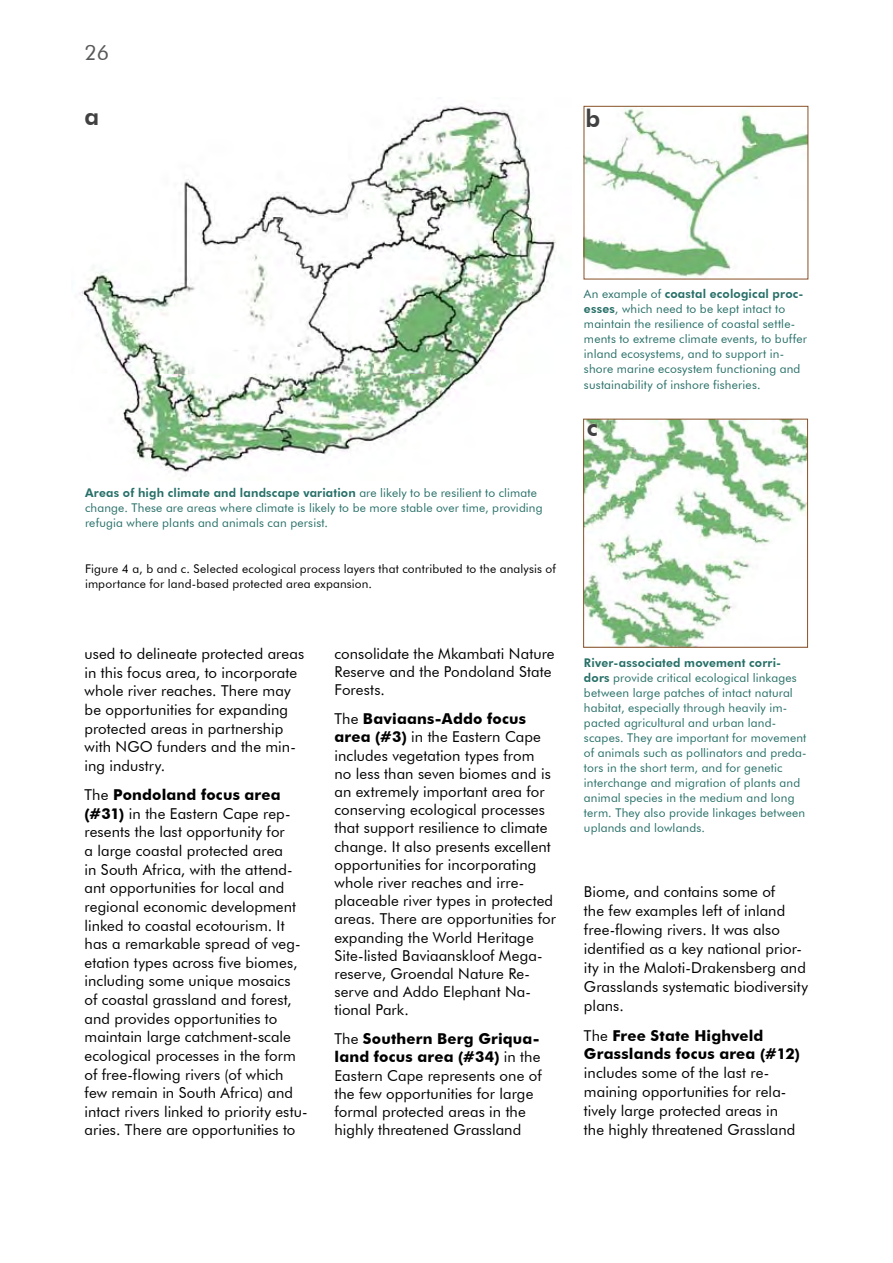
<style>
.page{position:relative;width:893px;height:1263px;background:#fff}
.page>*{position:absolute;margin:0;border:0;box-sizing:border-box;transform-origin:0 0}
.t1{font:800 24px "Futura BT";color:#414142}
.t2{font:21px "Futura BT";color:#58595b}
.t3{font:15px/18.6px "Futura BT";letter-spacing:.005em;color:#000}
.t4{font:700 15px/18.9px "Futura BT";letter-spacing:.01em;color:#000}
.t5{font:12px/15px "Futura BT";letter-spacing:.015em;color:#276f68}
.t6{font:12px/15px "Futura BT";letter-spacing:.015em;color:#000}
.s1{font-weight:800}
.s2{font-weight:700}
.s3{font-weight:400}
</style>
<div class="page">
<img style="left:585px;top:421px;width:221px;height:225px">
<div style="left:583px;top:419px;width:225px;height:229px;border:1px solid #885128"></div>
<img style="left:79px;top:106px;width:477px;height:374px">
<img style="left:586px;top:108px;width:220px;height:169px">
<div style="left:584px;top:106px;width:224px;height:173px;border:1px solid #885128"></div>
<h2 class="t2" style="left:84px;top:39px;width:26px">26</h2>
<h1 class="t1" style="left:85px;top:101px;width:16px">a</h1>
<h1 class="t1" style="left:585px;top:104px;width:16px">b</h1>
<p class="t5" style="left:584px;top:287px;width:225px">An example of <span class="s1">coastal ecological proc&shy;esses</span>, which need to be kept intact to maintain the resilience of coastal settle&shy;ments to extreme climate events, to buffer inland ecosystems, and to support in&shy;shore marine ecosystem functioning and sustainability of inshore fisheries.</p>
<p class="t5" style="left:85px;top:485px;width:459px"><span class="s1">Areas of high climate and landscape variation</span> are likely to be resilient to climate change. These are areas where climate is likely to be more stable over time, providing refugia where plants and animals can persist.</p>
<p class="t6" style="left:85px;top:561px;width:472px">Figure 4 a, b and c. Selected ecological process layers that contributed to the analysis of importance for land-based protected area expansion.</p>
<p class="t3" style="left:85px;top:644px;width:221px">used to delineate protected areas in this focus area, to incorporate whole river reaches. There may be opportunities for expanding protected areas in partnership with NGO funders and the min&shy;ing industry.</p>
<p class="t3" style="left:85px;top:785px;width:224px">The <span class="s2">Pondoland focus area (#31)</span> in the Eastern Cape rep&shy;resents the last opportunity for<br>a large coastal protected area<br>in South Africa, with the attend&shy;ant opportunities for local and regional economic development linked to coastal ecotourism. It has a remarkable spread of veg&shy;etation types across five biomes, including some unique mosaics<br>of coastal grassland and forest, and provides opportunities to maintain large catchment-scale ecological processes in the form of free-flowing rivers (of which few remain in South Africa) and intact rivers linked to priority estu&shy;aries. There are opportunities to</p>
<p class="t3" style="left:334px;top:644px;width:222px;line-height:18.1px">consolidate the Mkambati Nature<br>Reserve and the Pondoland State<br>Forests.</p>
<p class="t3" style="left:334px;top:710px;width:223px;line-height:18.1px">The <span class="s2">Baviaans-Addo focus area (#3)</span> in the Eastern Cape includes vegetation types from<br>no less than seven biomes and is an extremely important area for conserving ecological processes that support resilience to climate change. It also presents excellent opportunities for incorporating whole river reaches and irre&shy;placeable river types in protected areas. There are opportunities for expanding the World Heritage<br>Site-listed Baviaanskloof Mega&shy;reserve, Groendal Nature Re&shy;serve and Addo Elephant Na&shy;tional Park.</p>
<p class="t3" style="left:334px;top:1030px;width:209px;line-height:18.1px">The <span class="s2">Southern Berg Griqua&shy;land focus area (#34)</span> in the<br>Eastern Cape represents one of the few opportunities for large formal protected areas in the highly threatened Grassland</p>
<h1 class="t1" style="left:587px;top:413px;width:12px">c</h1>
<p class="t5" style="left:584px;top:655px;width:224px"><span class="s1">River-associated movement corri&shy;dors</span> provide critical ecological linkages between large patches of intact natural habitat, especially through heavily im&shy;pacted agricultural and urban land&shy;scapes. They are important for movement of animals such as pollinators and preda&shy;tors in the short term, and for genetic interchange and migration of plants and animal species in the medium and long term. They also provide linkages between uplands and lowlands.</p>
<p class="t3" style="left:584px;top:882px;width:225px">Biome, and contains some of<br>the few examples left of inland free-flowing rivers. It was also identified as a key national prior&shy;ity in the Maloti-Drakensberg and<br>Grasslands systematic biodiversity plans.</p>
<p class="t4" style="left:584px;top:1025px;width:218px"><span class="s3">The</span> Free State Highveld<br>Grasslands focus area (#12)</p>
<p class="t3" style="left:584px;top:1063px;width:213px">includes some of the last re&shy;maining opportunities for rela&shy;tively large protected areas in the highly threatened Grassland</p>
</div>
